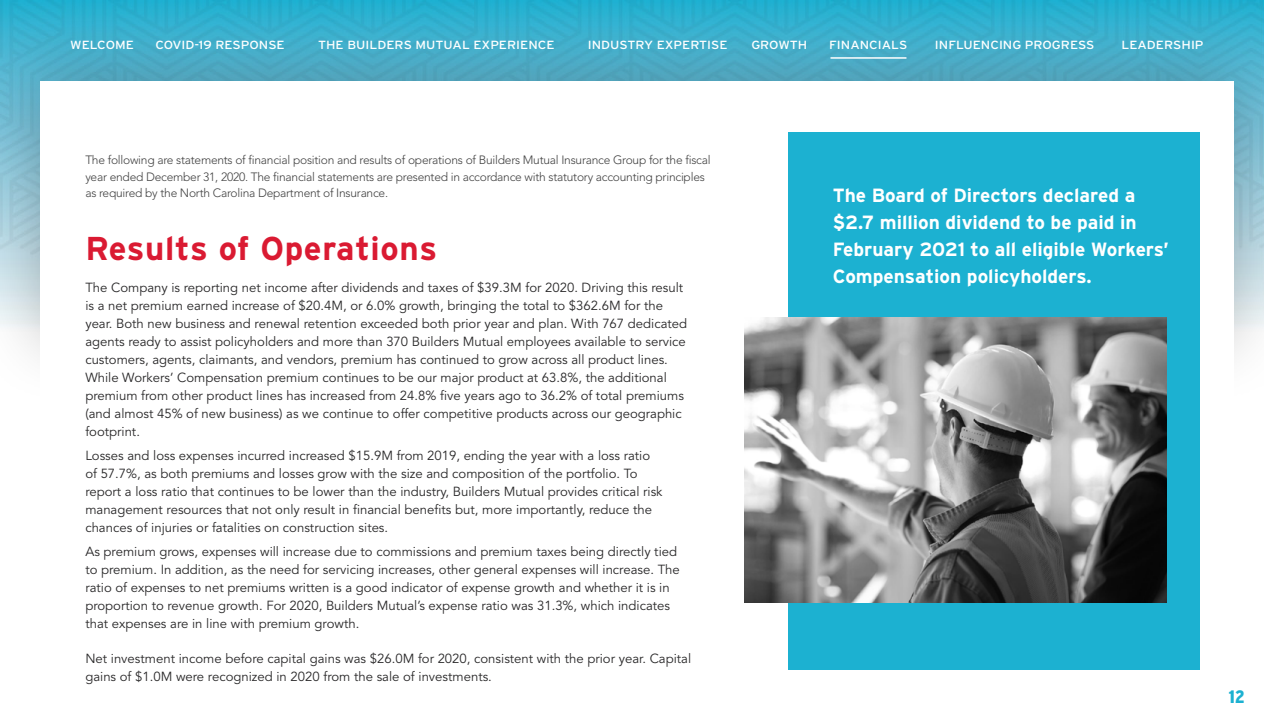
<style>
.page{position:relative;width:1264px;height:724px;background:#fff}
.page>*{position:absolute;margin:0;border:0;box-sizing:border-box;transform-origin:0 0}
.t1{font:700 33px "Interstate";letter-spacing:.02em;color:#da1a32}
.t2{font:700 19.05px/27px "Interstate";color:#fff}
.t3{font:900 condensed 18px "Interstate";color:#1cb1d1}
.t4{font:13.2px/18px "Avenir";color:#292829}
.t5{font:300 12px/16.5px "Avenir";letter-spacing:-.02em;color:#424242}
.t6{font:11.7px "Interstate";color:#fff;scale:1.12 1}
</style>
<div class="page">
<div style="left:0;top:0;width:1264px;height:13px;background:#23afcf"></div>
<div style="left:0;top:13px;width:1264px;height:396px;background:#000;opacity:.27"></div>
<div style="left:40px;top:81px;width:1193px;height:643px;background:#fff"></div>
<div style="left:788px;top:133px;width:411px;height:537px;background:#1cb1d1"></div>
<img style="left:744px;top:318px;width:422px;height:285px">
<hr style="left:830px;top:57px;width:76px;height:2px;background:#fff">
<p class="t6" style="left:70px;top:38px;width:58px">WELCOME</p>
<p class="t6" style="left:155px;top:38px;width:117px">COVID-19 RESPONSE</p>
<p class="t6" style="left:318px;top:38px;width:213px">THE BUILDERS MUTUAL EXPERIENCE</p>
<p class="t6" style="left:588px;top:38px;width:126px">INDUSTRY EXPERTISE</p>
<p class="t6" style="left:751px;top:38px;width:51px">GROWTH</p>
<p class="t6" style="left:829px;top:38px;width:71px">FINANCIALS</p>
<p class="t6" style="left:935px;top:38px;width:144px">INFLUENCING PROGRESS</p>
<p class="t6" style="left:1121px;top:38px;width:75px">LEADERSHIP</p>
<p class="t5" style="left:85px;top:152px;width:627px">The following are statements of financial position and results of operations of Builders Mutual Insurance Group for the fiscal year ended December 31, 2020. The financial statements are presented in accordance with statutory accounting principles as required by the North Carolina Department of Insurance.</p>
<h1 class="t1" style="left:85px;top:229px;width:353px">Results of Operations</h1>
<p class="t4" style="left:85px;top:279px;width:603px">The Company is reporting net income after dividends and taxes of $39.3M for 2020. Driving this result is a net premium earned increase of $20.4M, or 6.0% growth, bringing the total to $362.6M for the year. Both new business and renewal retention exceeded both prior year and plan. With 767 dedicated agents ready to assist policyholders and more than 370 Builders Mutual employees available to service customers, agents, claimants, and vendors, premium has continued to grow across all product lines.<br>While Workers’ Compensation premium continues to be our major product at 63.8%, the additional premium from other product lines has increased from 24.8% five years ago to 36.2% of total premiums (and almost 45% of new business) as we continue to offer competitive products across our geographic footprint.</p>
<p class="t4" style="left:85px;top:447px;width:579px">Losses and loss expenses incurred increased $15.9M from 2019, ending the year with a loss ratio of 57.7%, as both premiums and losses grow with the size and composition of the portfolio. To report a loss ratio that continues to be lower than the industry, Builders Mutual provides critical risk management resources that not only result in financial benefits but, more importantly, reduce the chances of injuries or fatalities on construction sites.</p>
<p class="t4" style="left:85px;top:543px;width:596px">As premium grows, expenses will increase due to commissions and premium taxes being directly tied to premium. In addition, as the need for servicing increases, other general expenses will increase. The ratio of expenses to net premiums written is a good indicator of expense growth and whether it is in proportion to revenue growth. For 2020, Builders Mutual’s expense ratio was 31.3%, which indicates that expenses are in line with premium growth.</p>
<p class="t4" style="left:85px;top:649px;width:607px">Net investment income before capital gains was $26.0M for 2020, consistent with the prior year. Capital gains of $1.0M were recognized in 2020 from the sale of investments.</p>
<h2 class="t2" style="left:833px;top:182px;width:337px">The Board of Directors declared a $2.7 million dividend to be paid in February 2021 to all eligible Workers’ Compensation policyholders.</h2>
<h3 class="t3" style="left:1228px;top:686px;width:18px">12</h3>
</div>
